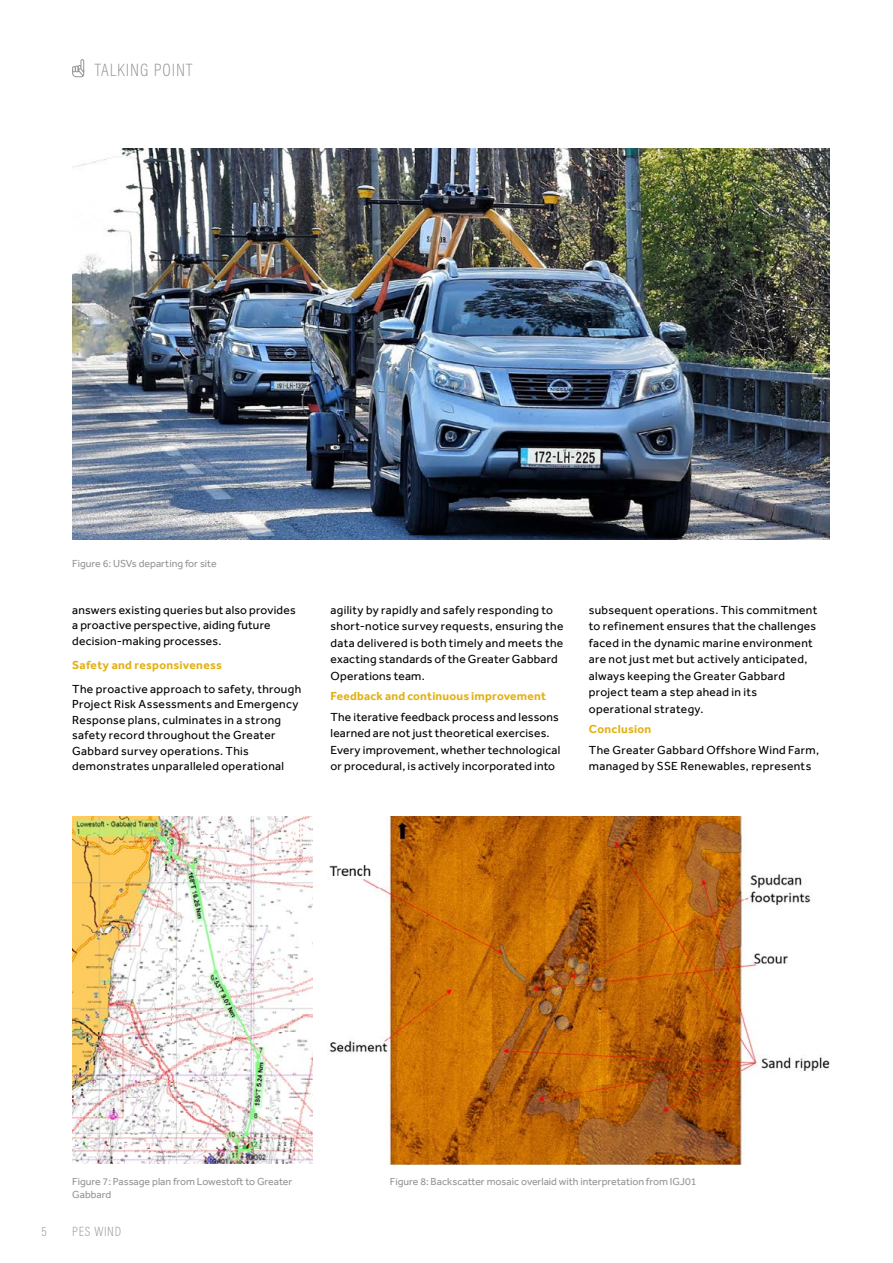
<style>
.page{position:relative;width:893px;height:1263px;background:#fff}
.page>*{position:absolute;margin:0;border:0;box-sizing:border-box;transform-origin:0 0}
.t1{font:200 18px "Acumin Pro Cond";letter-spacing:.05em;color:#939598}
.t2{font:200 13.5px "Acumin Pro Cond";letter-spacing:.05em;color:#939598}
.t3{font:12px/16.5px "Effra";letter-spacing:.025em;color:#000}
.t4{font:700 12px "Effra";letter-spacing:.02em;color:#e3b114}
.t5{font:10.5px/13.5px "Effra";color:#939598}
</style>
<div class="page">
<img style="left:72px;top:149px;width:757px;height:391px">
<img style="left:72px;top:816px;width:241px;height:348px">
<img style="left:329px;top:816px;width:500px;height:349px">
<img style="left:329px;top:860px;width:43px;height:18px">
<svg style="left:72px;top:59px;width:13px;height:18px"></svg>
<h1 class="t1" style="left:95px;top:58px;width:99px">TALKING POINT</h1>
<p class="t5" style="left:72px;top:556px;width:146px">Figure 6: USVs departing for site</p>
<p class="t3" style="left:72px;top:602px;width:225px;line-height:15.6px">answers existing queries but also provides a proactive perspective, aiding future decision-making processes.</p>
<p class="t4" style="left:72px;top:657px;width:151px">Safety and responsiveness</p>
<p class="t3" style="left:72px;top:681px;width:231px;line-height:15.6px">The proactive approach to safety, through Project Risk Assessments and Emergency Response plans, culminates in a strong safety record throughout the Greater Gabbard survey operations. This demonstrates unparalleled operational</p>
<p class="t3" style="left:331px;top:601px;width:234px">agility by rapidly and safely responding to short-notice survey requests, ensuring the data delivered is both timely and meets the exacting standards of the Greater Gabbard Operations team.</p>
<p class="t4" style="left:331px;top:689px;width:217px">Feedback and continuous improvement</p>
<p class="t3" style="left:331px;top:709px;width:231px">The iterative feedback process and lessons learned are not just theoretical exercises.<br>Every improvement, whether technological or procedural, is actively incorporated into</p>
<p class="t3" style="left:589px;top:601px;width:230px">subsequent operations. This commitment to refinement ensures that the challenges faced in the dynamic marine environment are not just met but actively anticipated, always keeping the Greater Gabbard project team a step ahead in its operational strategy.</p>
<p class="t4" style="left:589px;top:722px;width:64px">Conclusion</p>
<p class="t3" style="left:589px;top:742px;width:232px">The Greater Gabbard Offshore Wind Farm, managed by SSE Renewables, represents</p>
<p class="t5" style="left:72px;top:1174px;width:221px">Figure 7: Passage plan from Lowestoft to Greater<br>Gabbard</p>
<p class="t5" style="left:390px;top:1174px;width:308px">Figure 8: Backscatter mosaic overlaid with interpretation from IGJ01</p>
<p class="t2" style="left:41px;top:1223px;width:7px">5</p>
<p class="t2" style="left:72px;top:1223px;width:50px">PES WIND</p>
</div>
